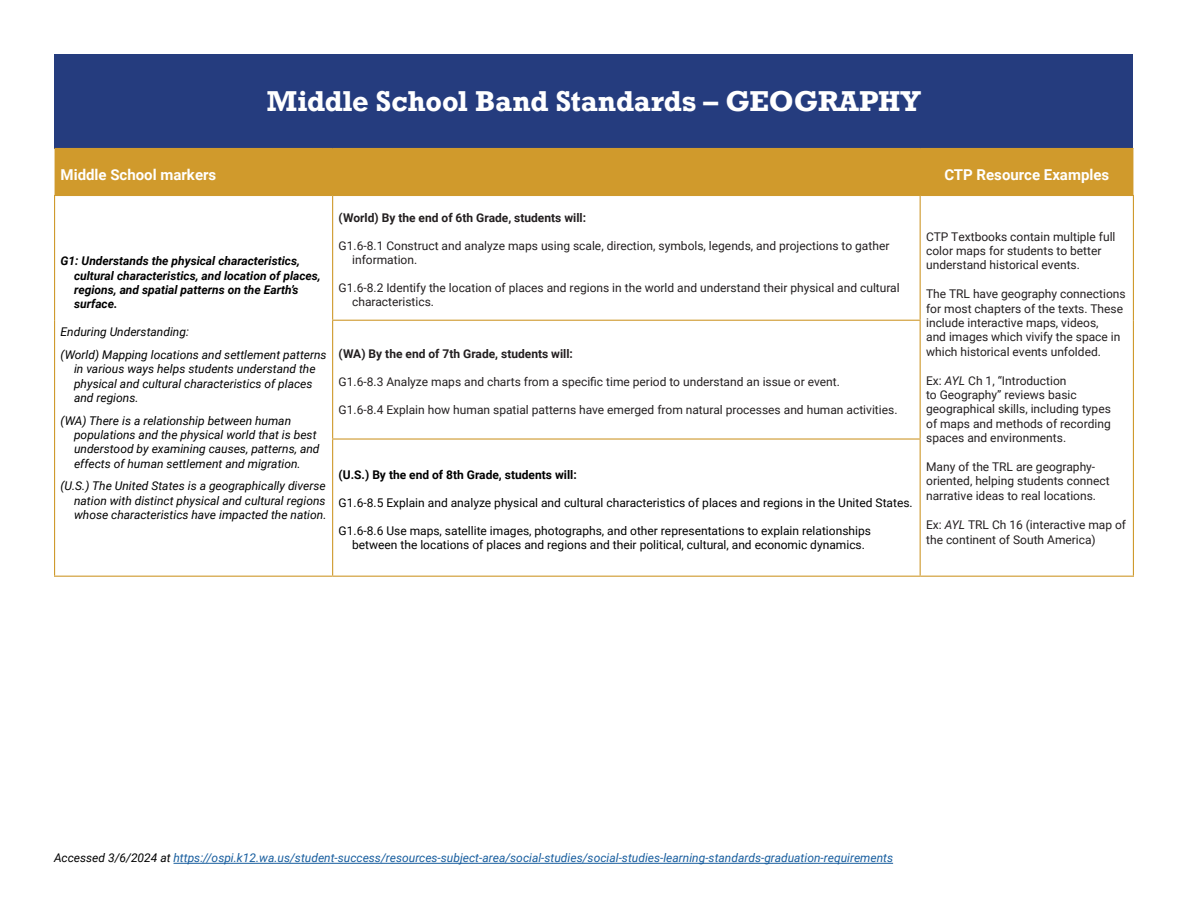
<style>
.page{position:relative;width:1188px;height:918px;background:#fff}
.page>*{position:absolute;margin:0;border:0;box-sizing:border-box;transform-origin:0 0}
.t1{font:700 27px "Rockwell";color:#fff}
.t2{font:700 15px "Roboto";color:#fff}
.t3{font:12px/14.4px "Roboto";color:#231f20}
.t4{font:italic 12px/14.4px "Roboto";color:#000}
.t5{font:12px/14.4px "Roboto";color:#000}
.t6{font:italic 12px "Roboto";color:#175d9e}
.t7{font:italic 700 12px/14.4px "Roboto";color:#000}
.t8{font:700 12px "Roboto";color:#231f20}
.t9{font:700 12px "Roboto";color:#000}
.s1{font-style:italic}
.s2{color:#000}
</style>
<div class="page">
<hr style="left:174px;top:863px;width:719px;height:1px;background:#175d9e">
<div style="left:55px;top:54px;width:1078px;height:94px;background:#253c7e"></div>
<div style="left:55px;top:149px;width:1078px;height:46px;background:#d09a2c"></div>
<hr style="left:55px;top:148px;width:278px;height:1px;background:#cf9a2e">
<hr style="left:333px;top:148px;width:587px;height:1px;background:#cf9a2e">
<hr style="left:920px;top:148px;width:213px;height:1px;background:#cf9a2e">
<hr style="left:54px;top:576px;width:279px;height:1px;background:#cf9a2e">
<hr style="left:333px;top:576px;width:587px;height:1px;background:#cf9a2e">
<hr style="left:920px;top:576px;width:214px;height:1px;background:#cf9a2e">
<hr style="left:54px;top:196px;width:1px;height:124px;background:#cf9a2e">
<hr style="left:332px;top:196px;width:1px;height:124px;background:#cf9a2e">
<hr style="left:920px;top:195px;width:214px;height:1px;background:#cf9a2e">
<hr style="left:920px;top:196px;width:1px;height:124px;background:#cf9a2e">
<hr style="left:1133px;top:196px;width:1px;height:124px;background:#cf9a2e">
<hr style="left:54px;top:320px;width:1px;height:119px;background:#cf9a2e">
<hr style="left:1133px;top:320px;width:1px;height:119px;background:#cf9a2e">
<hr style="left:54px;top:439px;width:1px;height:137px;background:#cf9a2e">
<hr style="left:332px;top:438px;width:589px;height:2px;background:#cf9a2e">
<hr style="left:1133px;top:439px;width:1px;height:137px;background:#cf9a2e">
<hr style="left:332px;top:320px;width:589px;height:1px;background:#cf9a2e">
<hr style="left:332px;top:321px;width:1px;height:117px;background:#cf9a2e">
<hr style="left:920px;top:321px;width:1px;height:117px;background:#cf9a2e">
<hr style="left:332px;top:440px;width:1px;height:136px;background:#cf9a2e">
<hr style="left:920px;top:440px;width:1px;height:136px;background:#cf9a2e">
<hr style="left:54px;top:195px;width:279px;height:1px;background:#cf9a2e">
<hr style="left:333px;top:195px;width:587px;height:1px;background:#cf9a2e">
<p class="t1" style="left:267px;top:84px;width:656px">Middle School Band Standards – GEOGRAPHY</p>
<p class="t2" style="left:61px;top:164px;width:157px">Middle School markers</p>
<p class="t2" style="left:944px;top:164px;width:166px">CTP Resource Examples</p>
<p class="t7" style="left:74px;top:253px;width:248px;text-indent:-14px">G1: Understands the physical characteristics, cultural characteristics, and location of places, regions, and spatial patterns on the Earth’s surface.</p>
<p class="t4" style="left:61px;top:324px;width:130px">Enduring Understanding:</p>
<p class="t4" style="left:74px;top:347px;width:254px;text-indent:-14px">(World) Mapping locations and settlement patterns in various ways helps students understand the physical and cultural characteristics of places and regions.</p>
<p class="t4" style="left:74px;top:413px;width:247px;text-indent:-14px">(WA) There is a relationship between human populations and the physical world that is best understood by examining causes, patterns, and effects of human settlement and migration.</p>
<p class="t4" style="left:74px;top:478px;width:254px;text-align:justify;text-indent:-14px">(U.S.) The United States is a geographically diverse nation with distinct physical and cultural regions whose characteristics have impacted the nation.</p>
<p class="t8" style="left:339px;top:209px;width:249px">(World) By the end of 6th Grade, students will:</p>
<p class="t3" style="left:352px;top:238px;width:539px;text-indent:-14px">G1.6-8.1 Construct and analyze maps using scale, direction, symbols, legends, and projections to gather information.</p>
<p class="t3" style="left:352px;top:280px;width:549px;text-indent:-14px">G1.6-8.2 Identify the location of places and regions in the world and understand their physical and cultural characteristics.</p>
<p class="t8" style="left:339px;top:345px;width:236px">(WA) By the end of 7th Grade, students will:</p>
<p class="t3" style="left:339px;top:374px;width:503px">G1.6-8.3 Analyze maps and charts from a specific time period to understand an issue or event.</p>
<p class="t3" style="left:339px;top:402px;width:560px">G1.6-8.4 Explain how human spatial patterns have emerged from natural processes and human activities.</p>
<p class="t9" style="left:339px;top:466px;width:240px">(U.S.) By the end of 8th Grade, students will:</p>
<p class="t5" style="left:339px;top:495px;width:576px">G1.6-8.5 Explain and analyze physical and cultural characteristics of places and regions in the United States.</p>
<p class="t5" style="left:352px;top:523px;width:520px;text-indent:-14px">G1.6-8.6 Use maps, satellite images, photographs, and other representations to explain relationships between the locations of places and regions and their political, cultural, and economic dynamics.</p>
<p class="t3" style="left:926px;top:229px;width:191px">CTP Textbooks contain multiple full color maps for students to better understand historical events.</p>
<p class="t3" style="left:926px;top:286px;width:201px">The TRL have geography connections for most chapters of the texts. These include interactive maps, videos,<br>and images which vivify the space in which historical events unfolded.</p>
<p class="t3" style="left:926px;top:373px;width:186px">Ex: <span class="s1">AYL</span> Ch 1, “Introduction<br>to Geography” reviews basic geographical skills, including types of maps and methods of recording spaces and environments.</p>
<p class="t3" style="left:926px;top:459px;width:185px">Many of the TRL are geography&shy;oriented, helping students connect narrative ideas to real locations.</p>
<p class="t3" style="left:926px;top:517px;width:201px">Ex: <span class="s1">AYL</span> TRL Ch 16 (interactive map of the continent of South America)</p>
<p class="t6" style="left:54px;top:850px;width:841px"><span class="s2">Accessed 3/6/2024 at</span> https://ospi.k12.wa.us/student-success/resources-subject-area/social-studies/social-studies-learning-standards-graduation-requirements</p>
</div>
